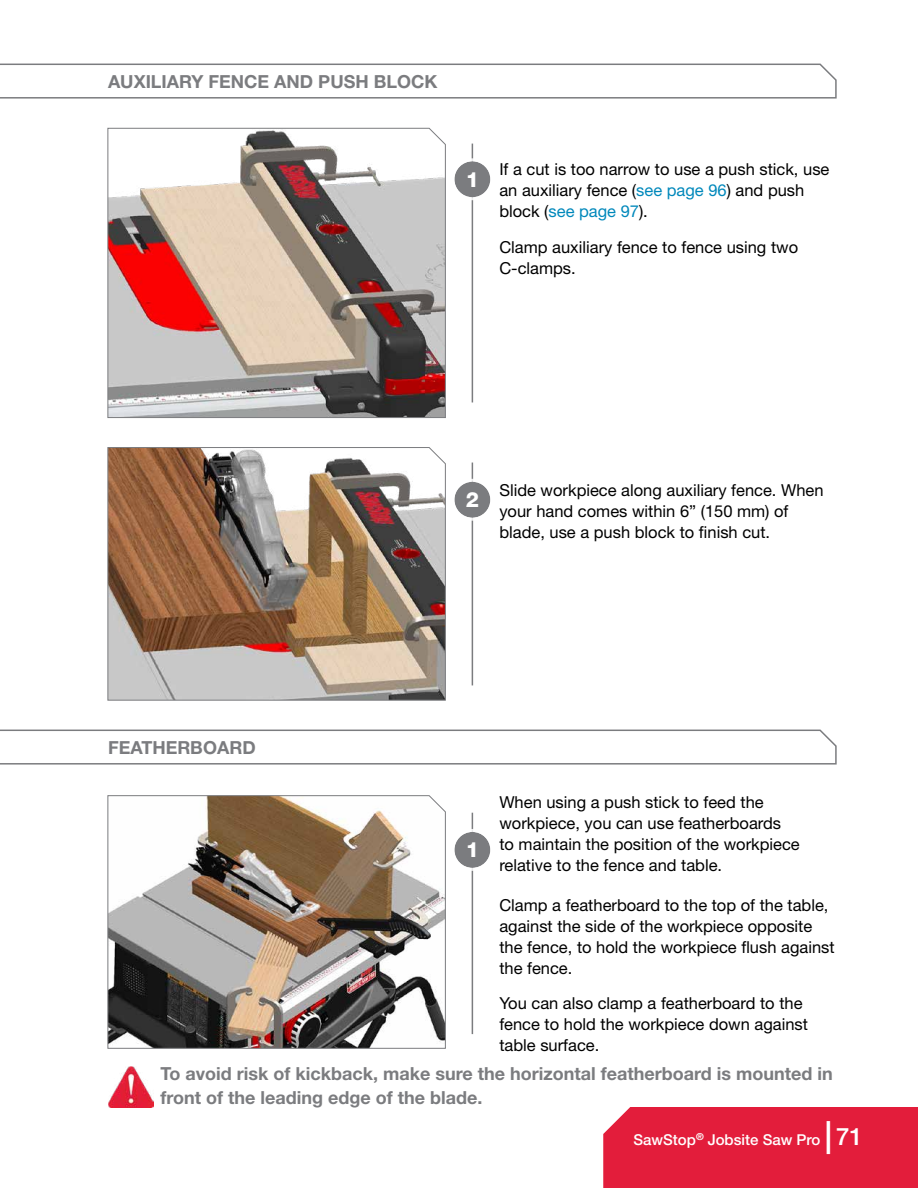
<style>
.page{position:relative;width:918px;height:1188px;background:#fff}
.page>*{position:absolute;margin:0;border:0;box-sizing:border-box;transform-origin:0 0}
.t1{font:800 21px "Helvetica Neue LT Std";color:#fff}
.t2{font:700 18px/24px "Helvetica Neue LT Std";color:#7b7c7f}
.t3{font:16.5px/21px "Helvetica Neue LT Std";color:#000}
.t4{font:500 15px "Helvetica Neue LT Std";color:#fff}
.s1{color:#08b}
.s2{font-size:33px}
.s3{font-size:24px}
</style>
<div class="page">
<hr style="left:472px;top:144px;width:1px;height:258px;background:#7b7c7f">
<hr style="left:472px;top:813px;width:1px;height:221px;background:#7b7c7f">
<hr style="left:472px;top:463px;width:1px;height:222px;background:#7b7c7f">
<svg style="left:108px;top:128px;width:338px;height:290px"></svg>
<img style="left:108px;top:447px;width:338px;height:254px">
<img style="left:108px;top:795px;width:338px;height:254px">
<div style="left:454px;top:161px;width:36px;height:36px;background:#7b7c7f;border-radius:50%"></div>
<div style="left:451px;top:158px;width:42px;height:42px;border:3px solid #fff;border-radius:50%"></div>
<div style="left:454px;top:832px;width:36px;height:36px;background:#7b7c7f;border-radius:50%"></div>
<div style="left:451px;top:829px;width:42px;height:42px;border:3px solid #fff;border-radius:50%"></div>
<div style="left:454px;top:482px;width:36px;height:36px;background:#7b7c7f;border-radius:50%"></div>
<div style="left:451px;top:479px;width:42px;height:42px;border:3px solid #fff;border-radius:50%"></div>
<svg style="left:0;top:63px;width:837px;height:36px"></svg>
<svg style="left:0;top:729px;width:837px;height:36px"></svg>
<img style="left:109px;top:1067px;width:45px;height:40px">
<div style="left:603px;top:1107px;width:315px;height:81px;background:#e31d3b"></div>
<p class="t2" style="left:108px;top:69px;width:331px">AUXILIARY FENCE AND PUSH BLOCK</p>
<p class="t1" style="left:466px;top:167px;width:15px">1</p>
<p class="t3" style="left:499px;top:158px;width:332px">If a cut is too narrow to use a push stick, use an auxiliary fence (<span class="s1">see page 96</span>) and push block (<span class="s1">see page 97</span>).</p>
<p class="t3" style="left:499px;top:236px;width:300px">Clamp auxiliary fence to fence using two<br>C-clamps.</p>
<p class="t2" style="left:108px;top:735px;width:149px">FEATHERBOARD</p>
<p class="t1" style="left:466px;top:487px;width:15px">2</p>
<p class="t3" style="left:499px;top:479px;width:326px">Slide workpiece along auxiliary fence. When your hand comes within 6” (150 mm) of blade, use a push block to finish cut.</p>
<p class="t1" style="left:466px;top:837px;width:15px">1</p>
<p class="t3" style="left:499px;top:791px;width:302px">When using a push stick to feed the workpiece, you can use featherboards to maintain the position of the workpiece relative to the fence and table.</p>
<p class="t3" style="left:499px;top:895px;width:337px">Clamp a featherboard to the top of the table, against the side of the workpiece opposite the fence, to hold the workpiece flush against the fence.</p>
<p class="t3" style="left:499px;top:992px;width:310px">You can also clamp a featherboard to the fence to hold the workpiece down against table surface.</p>
<p class="t2" style="left:161px;top:1061px;width:674px">To avoid risk of kickback, make sure the horizontal featherboard is mounted in front of the leading edge of the blade.</p>
<p class="t4" style="left:634px;top:1131px;width:231px">SawStop<sup>®</sup> Jobsite Saw Pro <span class="s2">|</span> <span class="s3">71</span></p>
</div>
